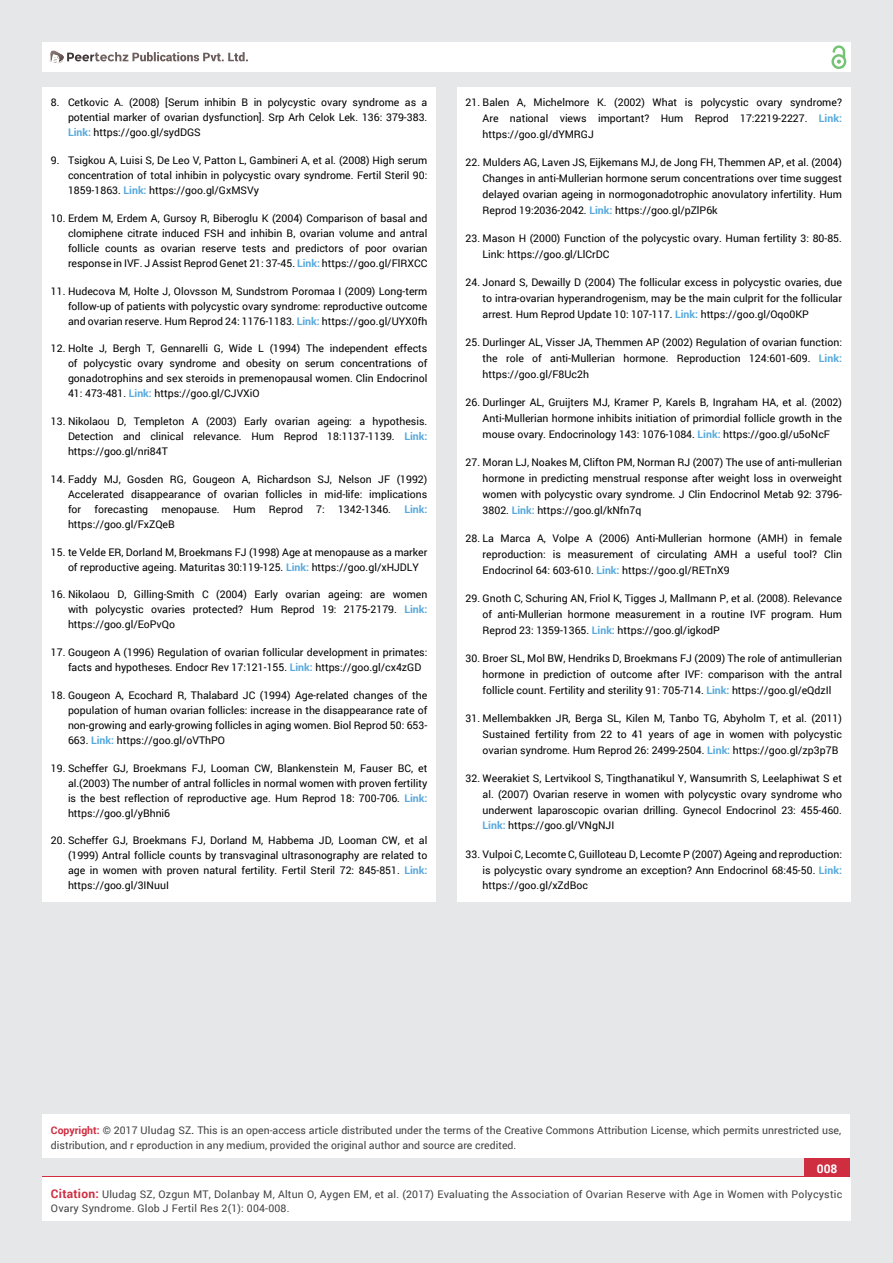
<style>
.page{position:relative;width:893px;height:1263px;background:#e6e7e8}
.page>*{position:absolute;margin:0;border:0;box-sizing:border-box;transform-origin:0 0}
.t1{font:700 12px "Roboto";color:#fff}
.t2{font:10.5px/15px "Roboto";color:#000;text-align:justify}
.t3{font:10.5px/15px "Roboto";color:#414042}
.t4{font:10.5px/13.5px "Roboto";letter-spacing:.02em;color:#414042}
.t5{font:700 10.5px "Roboto";color:#56a8dd}
.s1{font-weight:700;color:#56a8dd}
.s2{font-weight:700;color:#cf2e41}
.s3{color:#0e0e0e}
.s4{font-weight:700;font-size:12px;color:#cf2e41}
</style>
<div class="page">
<div style="left:42px;top:43px;width:808px;height:29px;background:#fff"></div>
<div style="left:831px;top:54px;width:15px;height:15px;border:2px solid #74c273;border-radius:50%"></div>
<svg style="left:831px;top:45px;width:15px;height:19px"></svg>
<div style="left:804px;top:1157px;width:46px;height:43px;background:#cf2e41"></div>
<svg style="left:49px;top:50px;width:199px;height:14px"></svg>
<div style="left:42px;top:1177px;width:809px;height:43px;background:#fff"></div>
<div style="left:42px;top:1115px;width:808px;height:43px;background:#fff"></div>
<div style="left:42px;top:87px;width:394px;height:814px;background:#fff"></div>
<div style="left:457px;top:87px;width:393px;height:814px;background:#fff"></div>
<p class="t2" style="left:68px;top:95px;width:361px;text-indent:-17px">8. Cetkovic A. (2008) [Serum inhibin B in polycystic ovary syndrome as a potential marker of ovarian dysfunction]. Srp Arh Celok Lek. 136: 379-383.<br><span class="s1">Link:</span> https://goo.gl/sydDGS</p>
<p class="t2" style="left:68px;top:152px;width:361px;text-indent:-17px">9. Tsigkou A, Luisi S, De Leo V, Patton L, Gambineri A, et al. (2008) High serum concentration of total inhibin in polycystic ovary syndrome. Fertil Steril 90:<br>1859-1863. <span class="s1">Link:</span> https://goo.gl/GxMSVy</p>
<p class="t2" style="left:68px;top:210px;width:361px;text-indent:-17px">10. Erdem M, Erdem A, Gursoy R, Biberoglu K (2004) Comparison of basal and clomiphene citrate induced FSH and inhibin B, ovarian volume and antral follicle counts as ovarian reserve tests and predictors of poor ovarian response in IVF. J Assist Reprod Genet 21: 37-45. <span class="s1">Link:</span> https://goo.gl/FlRXCC</p>
<p class="t2" style="left:68px;top:283px;width:361px;text-indent:-17px">11. Hudecova M, Holte J, Olovsson M, Sundstrom Poromaa I (2009) Long-term follow-up of patients with polycystic ovary syndrome: reproductive outcome and ovarian reserve. Hum Reprod 24: 1176-1183. <span class="s1">Link:</span> https://goo.gl/UYX0fh</p>
<p class="t2" style="left:68px;top:341px;width:361px;text-indent:-17px">12. Holte J, Bergh T, Gennarelli G, Wide L (1994) The independent effects of polycystic ovary syndrome and obesity on serum concentrations of gonadotrophins and sex steroids in premenopausal women. Clin Endocrinol 41: 473-481. <span class="s1">Link:</span> https://goo.gl/CJVXiO</p>
<p class="t2" style="left:68px;top:413px;width:361px;text-indent:-17px">13. Nikolaou D, Templeton A (2003) Early ovarian ageing: a hypothesis.<br>Detection and clinical relevance. Hum Reprod 18:1137-1139. <span class="s1">Link: </span>https://goo.gl/nri84T</p>
<p class="t2" style="left:68px;top:471px;width:361px;text-indent:-17px">14. Faddy MJ, Gosden RG, Gougeon A, Richardson SJ, Nelson JF (1992)<br>Accelerated disappearance of ovarian follicles in mid-life: implications for</p>
<p class="t2" style="left:94px;top:501px;width:55px">forecasting</p>
<p class="t2" style="left:162px;top:501px;width:60px">menopause.</p>
<p class="t2" style="left:233px;top:501px;width:24px">Hum</p>
<p class="t2" style="left:269px;top:501px;width:36px">Reprod</p>
<p class="t2" style="left:316px;top:501px;width:10px">7:</p>
<p class="t2" style="left:338px;top:501px;width:54px">1342-1346.</p>
<p class="t5" style="left:404px;top:502px;width:25px">Link:</p>
<p class="t2" style="left:68px;top:516px;width:108px">https://goo.gl/FxZQeB</p>
<p class="t2" style="left:68px;top:544px;width:361px;text-indent:-17px">15. te Velde ER, Dorland M, Broekmans FJ (1998) Age at menopause as a marker of reproductive ageing. Maturitas 30:119-125. <span class="s1">Link:</span> https://goo.gl/xHJDLY</p>
<p class="t2" style="left:68px;top:587px;width:361px;text-indent:-17px">16. Nikolaou D, Gilling-Smith C (2004) Early ovarian ageing: are women with polycystic ovaries protected? Hum Reprod 19: 2175-2179. <span class="s1">Link: </span>https://goo.gl/EoPvQo</p>
<p class="t2" style="left:68px;top:644px;width:361px;text-indent:-17px">17. Gougeon A (1996) Regulation of ovarian follicular development in primates: facts and hypotheses. Endocr Rev 17:121-155. <span class="s1">Link:</span> https://goo.gl/cx4zGD</p>
<p class="t2" style="left:68px;top:687px;width:361px;text-indent:-17px">18. Gougeon A, Ecochard R, Thalabard JC (1994) Age-related changes of the population of human ovarian follicles: increase in the disappearance rate of non-growing and early-growing follicles in aging women. Biol Reprod 50: 653- 663. <span class="s1">Link:</span> https://goo.gl/oVThPO</p>
<p class="t2" style="left:68px;top:760px;width:361px;text-indent:-17px">19. Scheffer GJ, Broekmans FJ, Looman CW, Blankenstein M, Fauser BC, et al.(2003) The number of antral follicles in normal women with proven fertility is the best reflection of reproductive age. Hum Reprod 18: 700-706. <span class="s1">Link: </span>https://goo.gl/yBhni6</p>
<p class="t2" style="left:68px;top:833px;width:361px;text-indent:-17px">20. Scheffer GJ, Broekmans FJ, Dorland M, Habbema JD, Looman CW, et al (1999) Antral follicle counts by transvaginal ultrasonography are related to age in women with proven natural fertility. Fertil Steril 72: 845-851. <span class="s1">Link: </span>https://goo.gl/3INuuI</p>
<p class="t2" style="left:483px;top:94px;width:361px;line-height:15.8px;text-indent:-17px">21. Balen A, Michelmore K. (2002) What is polycystic ovary syndrome?<br>Are national views important? Hum Reprod 17:2219-2227. <span class="s1">Link: </span>https://goo.gl/dYMRGJ</p>
<p class="t2" style="left:483px;top:154px;width:361px;line-height:15.8px;text-indent:-17px">22. Mulders AG, Laven JS, Eijkemans MJ, de Jong FH, Themmen AP, et al. (2004)<br>Changes in anti-Mullerian hormone serum concentrations over time suggest delayed ovarian ageing in normogonadotrophic anovulatory infertility. Hum Reprod 19:2036-2042. <span class="s1">Link:</span> https://goo.gl/pZlP6k</p>
<p class="t2" style="left:483px;top:230px;width:361px;line-height:15.8px;text-indent:-17px">23. Mason H (2000) Function of the polycystic ovary. Human fertility 3: 80-85.<br>Link: https://goo.gl/LlCrDC</p>
<p class="t2" style="left:483px;top:274px;width:361px;line-height:15.8px;text-indent:-17px">24. Jonard S, Dewailly D (2004) The follicular excess in polycystic ovaries, due to intra-ovarian hyperandrogenism, may be the main culprit for the follicular arrest. Hum Reprod Update 10: 107-117. <span class="s1">Link:</span> https://goo.gl/Oqo0KP</p>
<p class="t2" style="left:483px;top:334px;width:361px;line-height:15.8px;text-indent:-17px">25. Durlinger AL, Visser JA, Themmen AP (2002) Regulation of ovarian function: the role of anti-Mullerian hormone. Reproduction 124:601-609. <span class="s1">Link: </span>https://goo.gl/F8Uc2h</p>
<p class="t2" style="left:483px;top:394px;width:361px;line-height:15.8px;text-indent:-17px">26. Durlinger AL, Gruijters MJ, Kramer P, Karels B, Ingraham HA, et al. (2002)<br>Anti-Mullerian hormone inhibits initiation of primordial follicle growth in the mouse ovary. Endocrinology 143: 1076-1084. <span class="s1">Link:</span> https://goo.gl/u5oNcF</p>
<p class="t2" style="left:483px;top:454px;width:361px;line-height:15.8px;text-indent:-17px">27. Moran LJ, Noakes M, Clifton PM, Norman RJ (2007) The use of anti-mullerian hormone in predicting menstrual response after weight loss in overweight women with polycystic ovary syndrome. J Clin Endocrinol Metab 92: 3796- 3802. <span class="s1">Link:</span> https://goo.gl/kNfn7q</p>
<p class="t2" style="left:483px;top:530px;width:361px;line-height:15.8px;text-indent:-17px">28. La Marca A, Volpe A (2006) Anti-Mullerian hormone (AMH) in female reproduction: is measurement of circulating AMH a useful tool? Clin Endocrinol 64: 603-610. <span class="s1">Link:</span> https://goo.gl/RETnX9</p>
<p class="t2" style="left:483px;top:590px;width:361px;line-height:15.8px;text-indent:-17px">29. Gnoth C, Schuring AN, Friol K, Tigges J, Mallmann P, et al. (2008). Relevance of anti-Mullerian hormone measurement in a routine IVF program. Hum Reprod 23: 1359-1365. <span class="s1">Link:</span> https://goo.gl/igkodP</p>
<p class="t2" style="left:483px;top:650px;width:361px;line-height:15.8px;text-indent:-17px">30. Broer SL, Mol BW, Hendriks D, Broekmans FJ (2009) The role of antimullerian hormone in prediction of outcome after IVF: comparison with the antral follicle count. Fertility and sterility 91: 705-714. <span class="s1">Link:</span> https://goo.gl/eQdzIl</p>
<p class="t2" style="left:483px;top:710px;width:361px;line-height:15.8px;text-indent:-17px">31. Mellembakken JR, Berga SL, Kilen M, Tanbo TG, Abyholm T, et al. (2011)<br>Sustained fertility from 22 to 41 years of age in women with polycystic ovarian syndrome. Hum Reprod 26: 2499-2504. <span class="s1">Link:</span> https://goo.gl/zp3p7B</p>
<p class="t2" style="left:483px;top:770px;width:361px;line-height:15.8px;text-indent:-17px">32. Weerakiet S, Lertvikool S, Tingthanatikul Y, Wansumrith S, Leelaphiwat S et al. (2007) Ovarian reserve in women with polycystic ovary syndrome who underwent laparoscopic ovarian drilling. Gynecol Endocrinol 23: 455-460.<br><span class="s1">Link:</span> https://goo.gl/VNgNJI</p>
<p class="t2" style="left:483px;top:846px;width:361px;line-height:15.8px;text-indent:-17px">33. Vulpoi C, Lecomte C, Guilloteau D, Lecomte P (2007) Ageing and reproduction: is polycystic ovary syndrome an exception? Ann Endocrinol 68:45-50. <span class="s1">Link: </span>https://goo.gl/xZdBoc</p>
<p class="t3" style="left:51px;top:1123px;width:792px"><span class="s2">Copyright:</span> © 2017 Uludag SZ<span class="s3">.</span> This is an open-access article distributed under the terms of the Creative Commons Attribution License, which permits unrestricted use, distribution, and r eproduction in any medium, provided the original author and source are credited.</p>
<p class="t1" style="left:817px;top:1161px;width:22px">008</p>
<p class="t4" style="left:51px;top:1188px;width:793px"><span class="s4">Citation:</span> Uludag SZ, Ozgun MT, Dolanbay M, Altun O, Aygen EM, et al. (2017) Evaluating the Association of Ovarian Reserve with Age in Women with Polycystic<br>Ovary Syndrome. Glob J Fertil Res 2(1): 004-008.</p>
</div>
